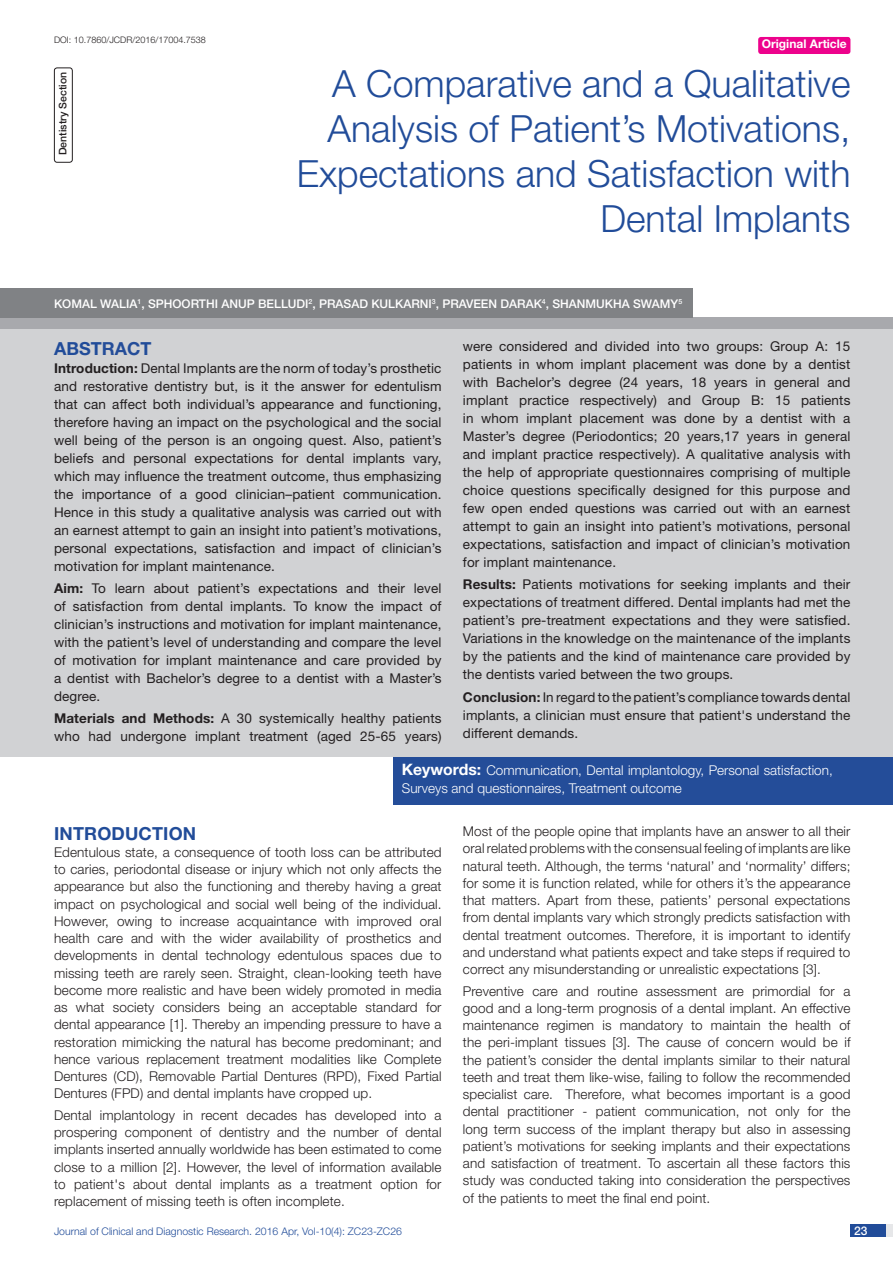
<style>
.page{position:relative;width:893px;height:1263px;background:#fff}
.page>*{position:absolute;margin:0;border:0;box-sizing:border-box;transform-origin:0 0}
.t1{font:300 37.5px/45px "Helvetica Neue";color:#214c99;text-align:right}
.Heading{font:700 18px "Helvetica Neue";letter-spacing:.01em;color:#214c99}
.Abstract_head{font:700 18px "Helvetica Neue";color:#214c99}
.Body_text{font:300 13.5px/17.2px "Helvetica Neue";letter-spacing:.01em;color:#231f20;text-align:justify}
.Abstract_Text{font:13.5px/18px "Helvetica Neue";letter-spacing:.01em;color:#231f20;text-align:justify}
.t2{font:300 13.5px/18.8px "Helvetica Neue";color:#fff}
.Author{font:500 12px "Helvetica Neue";color:#fff}
.t3{font:700 12px "Helvetica Neue";color:#fff}
.t4{font:300 10.5px "Helvetica Neue";color:#214c99}
.t5{font:500 10.5px "Helvetica Neue";color:#231f20}
.DOI{font:300 9px "Helvetica Neue";color:#231f20}
.s1{color:#244d99}
.s2{font-weight:700}
.s3{font-weight:700;font-size:15.75px}
</style>
<div class="page">
<div style="left:850px;top:1224px;width:43px;height:13px;background:#e6e7e9"></div>
<div style="left:850px;top:1224px;width:35px;height:13px;background:#214c99"></div>
<div style="left:758px;top:37px;width:92px;height:17px;background:#ed028c;border-radius:3px"></div>
<div style="left:0;top:317px;width:893px;height:12px;background:#a8a9ad"></div>
<div style="left:0;top:329px;width:893px;height:428px;background:#d1d2d4"></div>
<div style="left:393px;top:757px;width:500px;height:47px;background:#244d99"></div>
<div style="left:0;top:288px;width:692px;height:30px;background:#808285"></div>
<div style="left:54px;top:67px;width:19px;height:96px;border:1px solid #231f20;border-radius:3px"></div>
<p class="DOI" style="left:54px;top:35px;width:153px">DOI: 10.7860/JCDR/2016/17004.7538</p>
<p class="t3" style="left:762px;top:37px;width:87px">Original Article</p>
<p class="t5" style="left:57px;top:155px;width:85px;rotate:-90deg">DENTISTRY SECTION</p>
<p class="t1" style="left:297px;top:60px;width:555px">A Comparative and a Qualitative<br>Analysis of Patient’s Motivations,<br>Expectations and Satisfaction with<br>Dental Implants</p>
<p class="Author" style="left:54px;top:296px;width:630px">KOMAL WALIA<sup>1</sup>, SPHOORTHI ANUP BELLUDI<sup>2</sup>, PRASAD KULKARNI<sup>3</sup>, PRAVEEN DARAK<sup>4</sup>, SHANMUKHA SWAMY<sup>5</sup></p>
<p class="Abstract_head" style="left:54px;top:337px;width:98px">ABST<span class="s1">RAC</span>T</p>
<p class="Abstract_Text" style="left:54px;top:359px;width:389px"><span class="s2">Introduction:</span> Dental Implants are the norm of today’s prosthetic and restorative dentistry but, is it the answer for edentulism that can affect both individual’s appearance and functioning, therefore having an impact on the psychological and the social well being of the person is an ongoing quest. Also, patient’s beliefs and personal expectations for dental implants vary, which may influence the treatment outcome, thus emphasizing the importance of a good clinician–patient communication.<br>Hence in this study a qualitative analysis was carried out with an earnest attempt to gain an insight into patient’s motivations, personal expectations, satisfaction and impact of clinician’s motivation for implant maintenance.</p>
<p class="Abstract_Text" style="left:54px;top:579px;width:389px"><span class="s2">Aim:</span> To learn about patient’s expectations and their level of satisfaction from dental implants. To know the impact of clinician’s instructions and motivation for implant maintenance, with the patient’s level of understanding and compare the level of motivation for implant maintenance and care provided by a dentist with Bachelor’s degree to a dentist with a Master’s degree.</p>
<p class="Abstract_Text" style="left:54px;top:709px;width:389px"><span class="s2">Materials and Methods:</span> A 30 systemically healthy patients who had undergone implant treatment (aged 25-65 years)</p>
<p class="Abstract_Text" style="left:463px;top:337px;width:389px">were considered and divided into two groups: Group A: 15 patients in whom implant placement was done by a dentist with Bachelor’s degree (24 years, 18 years in general and implant practice respectively) and Group B: 15 patients in whom implant placement was done by a dentist with a Master’s degree (Periodontics; 20 years,17 years in general and implant practice respectively). A qualitative analysis with the help of appropriate questionnaires comprising of multiple choice questions specifically designed for this purpose and few open ended questions was carried out with an earnest attempt to gain an insight into patient’s motivations, personal expectations, satisfaction and impact of clinician’s motivation for implant maintenance.</p>
<p class="Abstract_Text" style="left:463px;top:575px;width:389px"><span class="s2">Results:</span> Patients motivations for seeking implants and their expectations of treatment differed. Dental implants had met the patient’s pre-treatment expectations and they were satisfied.<br>Variations in the knowledge on the maintenance of the implants by the patients and the kind of maintenance care provided by the dentists varied between the two groups.</p>
<p class="Abstract_Text" style="left:463px;top:688px;width:389px"><span class="s2">Conclusion:</span> In regard to the patient’s compliance towards dental implants, a clinician must ensure that patient's understand the different demands.</p>
<p class="t2" style="left:402px;top:760px;width:432px"><span class="s3">Keywords:</span> Communication, Dental implantology, Personal satisfaction,<br>Surveys and questionnaires, Treatment outcome</p>
<p class="Heading" style="left:54px;top:822px;width:144px">Introduction</p>
<p class="Body_text" style="left:54px;top:843px;width:389px">Edentulous state, a consequence of tooth loss can be attributed to caries, periodontal disease or injury which not only affects the appearance but also the functioning and thereby having a great impact on psychological and social well being of the individual.<br>However, owing to increase acquaintance with improved oral health care and with the wider availability of prosthetics and developments in dental technology edentulous spaces due to missing teeth are rarely seen. Straight, clean-looking teeth have become more realistic and have been widely promoted in media as what society considers being an acceptable standard for dental appearance [1]. Thereby an impending pressure to have a restoration mimicking the natural has become predominant; and hence various replacement treatment modalities like Complete Dentures (CD), Removable Partial Dentures (RPD), Fixed Partial Dentures (FPD) and dental implants have cropped up.</p>
<p class="Body_text" style="left:54px;top:1106px;width:389px">Dental implantology in recent decades has developed into a prospering component of dentistry and the number of dental implants inserted annually worldwide has been estimated to come close to a million [2]. However, the level of information available to patient's about dental implants as a treatment option for replacement of missing teeth is often incomplete.</p>
<p class="Body_text" style="left:463px;top:822px;width:389px">Most of the people opine that implants have an answer to all their oral related problems with the consensual feeling of implants are like natural teeth. Although, the terms ‘natural’ and ‘normality’ differs; for some it is function related, while for others it’s the appearance that matters. Apart from these, patients’ personal expectations from dental implants vary which strongly predicts satisfaction with dental treatment outcomes. Therefore, it is important to identify and understand what patients expect and take steps if required to correct any misunderstanding or unrealistic expectations [3].</p>
<p class="Body_text" style="left:463px;top:982px;width:389px">Preventive care and routine assessment are primordial for a good and a long-term prognosis of a dental implant. An effective maintenance regimen is mandatory to maintain the health of the peri-implant tissues [3]. The cause of concern would be if the patient’s consider the dental implants similar to their natural teeth and treat them like-wise, failing to follow the recommended specialist care. Therefore, what becomes important is a good dental practitioner - patient communication, not only for the long term success of the implant therapy but also in assessing patient’s motivations for seeking implants and their expectations and satisfaction of treatment. To ascertain all these factors this study was conducted taking into consideration the perspectives of the patients to meet the final end point.</p>
<p class="t4" style="left:54px;top:1225px;width:350px">Journal of Clinical and Diagnostic Research. 2016 Apr, Vol-10(4): ZC23-ZC26</p>
<p class="Author" style="left:854px;top:1223px;width:15px">23</p>
</div>
